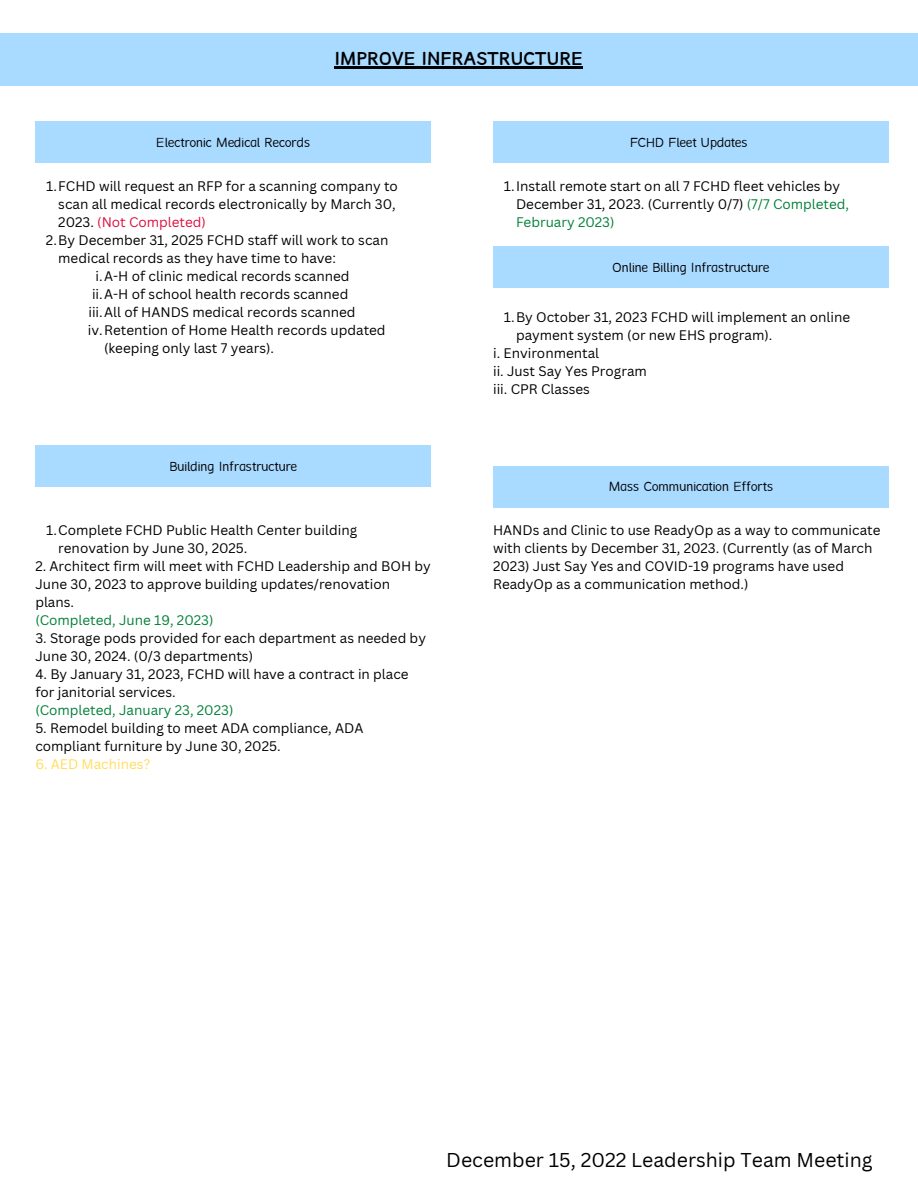
<style>
.page{position:relative;width:918px;height:1188px;background:#fff}
.page>*{position:absolute;margin:0;border:0;box-sizing:border-box;transform-origin:0 0}
.t1{font:500 25.5px "Shuneet";color:#000}
.t2{font:19.5px "Canva Sans";color:#000}
.t3{font:18px "Shuneet";color:#000}
.t4{font:13.5px/18px "Canva Sans";color:#000}
.t5{font:13.5px "Canva Sans";color:#008037}
.t6{font:13.5px "Canva Sans";color:#ffdc5d}
.s1{color:#de0f3f}
.s2{color:#008037}
</style>
<div class="page">
<div style="left:0;top:33px;width:918px;height:52px;background:#a9daff"></div>
<hr style="left:335px;top:67px;width:248px;height:2px;background:#000">
<div style="left:35px;top:121px;width:396px;height:42px;background:#a9daff"></div>
<div style="left:493px;top:121px;width:396px;height:42px;background:#a9daff"></div>
<div style="left:493px;top:246px;width:396px;height:42px;background:#a9daff"></div>
<div style="left:493px;top:466px;width:396px;height:41px;background:#a9daff"></div>
<div style="left:35px;top:445px;width:396px;height:42px;background:#a9daff"></div>
<p class="t1" style="left:335px;top:45px;width:250px">IMPROVE INFRASTRUCTURE</p>
<p class="t3" style="left:156px;top:133px;width:156px">Electronic Medical Records</p>
<p class="t4" style="left:58px;top:176px;width:341px;text-indent:-12px">1.FCHD will request an RFP for a scanning company to scan all medical records electronically by March 30,<br>2023. <span class="s1">(Not Completed)</span></p>
<p class="t4" style="left:58px;top:230px;width:332px;text-indent:-12px">2.By December 31, 2025 FCHD staff will work to scan medical records as they have time to have:</p>
<p class="t4" style="left:96px;top:266px;width:255px">i.A-H of clinic medical records scanned</p>
<p class="t4" style="left:92px;top:284px;width:258px">ii.A-H of school health records scanned</p>
<p class="t4" style="left:88px;top:302px;width:269px">iii.All of HANDS medical records scanned</p>
<p class="t4" style="left:104px;top:320px;width:283px;text-indent:-16px">iv.Retention of Home Health records updated (keeping only last 7 years).</p>
<p class="t3" style="left:169px;top:457px;width:129px">Building Infrastructure</p>
<p class="t4" style="left:58px;top:521px;width:300px;text-indent:-12px">1.Complete FCHD Public Health Center building renovation by June 30, 2025.</p>
<p class="t4" style="left:35px;top:557px;width:397px">2. Architect firm will meet with FCHD Leadership and BOH by<br>June 30, 2023 to approve building updates/renovation plans.</p>
<p class="t5" style="left:35px;top:611px;width:180px">(Completed, June 19, 2023)</p>
<p class="t4" style="left:35px;top:629px;width:392px">3. Storage pods provided for each department as needed by<br>June 30, 2024. (0/3 departments)</p>
<p class="t4" style="left:35px;top:665px;width:375px">4. By January 31, 2023, FCHD will have a contract in place for janitorial services.</p>
<p class="t5" style="left:35px;top:701px;width:200px">(Completed, January 23, 2023)</p>
<p class="t4" style="left:35px;top:719px;width:330px">5. Remodel building to meet ADA compliance, ADA compliant furniture by June 30, 2025.</p>
<p class="t6" style="left:35px;top:755px;width:117px">6. AED Machines?</p>
<p class="t3" style="left:630px;top:133px;width:119px">FCHD Fleet Updates</p>
<p class="t4" style="left:516px;top:176px;width:335px;text-indent:-12px">1.Install remote start on all 7 FCHD fleet vehicles by<br>December 31, 2023. (Currently 0/7) <span class="s2">(7/7 Completed,<br>February 2023)</span></p>
<p class="t3" style="left:613px;top:259px;width:158px">Online Billing Infrastructure</p>
<p class="t4" style="left:516px;top:307px;width:336px;text-indent:-12px">1.By October 31, 2023 FCHD will implement an online payment system (or new EHS program).</p>
<p class="t4" style="left:493px;top:343px;width:108px">i. Environmental</p>
<p class="t4" style="left:493px;top:361px;width:155px">ii. Just Say Yes Program</p>
<p class="t4" style="left:493px;top:379px;width:98px">iii. CPR Classes</p>
<p class="t3" style="left:609px;top:478px;width:166px">Mass Communication Efforts</p>
<p class="t4" style="left:493px;top:521px;width:389px">HANDs and Clinic to use ReadyOp as a way to communicate with clients by December 31, 2023. (Currently (as of March 2023) Just Say Yes and COVID-19 programs have used ReadyOp as a communication method.)</p>
<p class="t2" style="left:446px;top:1146px;width:428px">December 15, 2022 Leadership Team Meeting</p>
</div>
